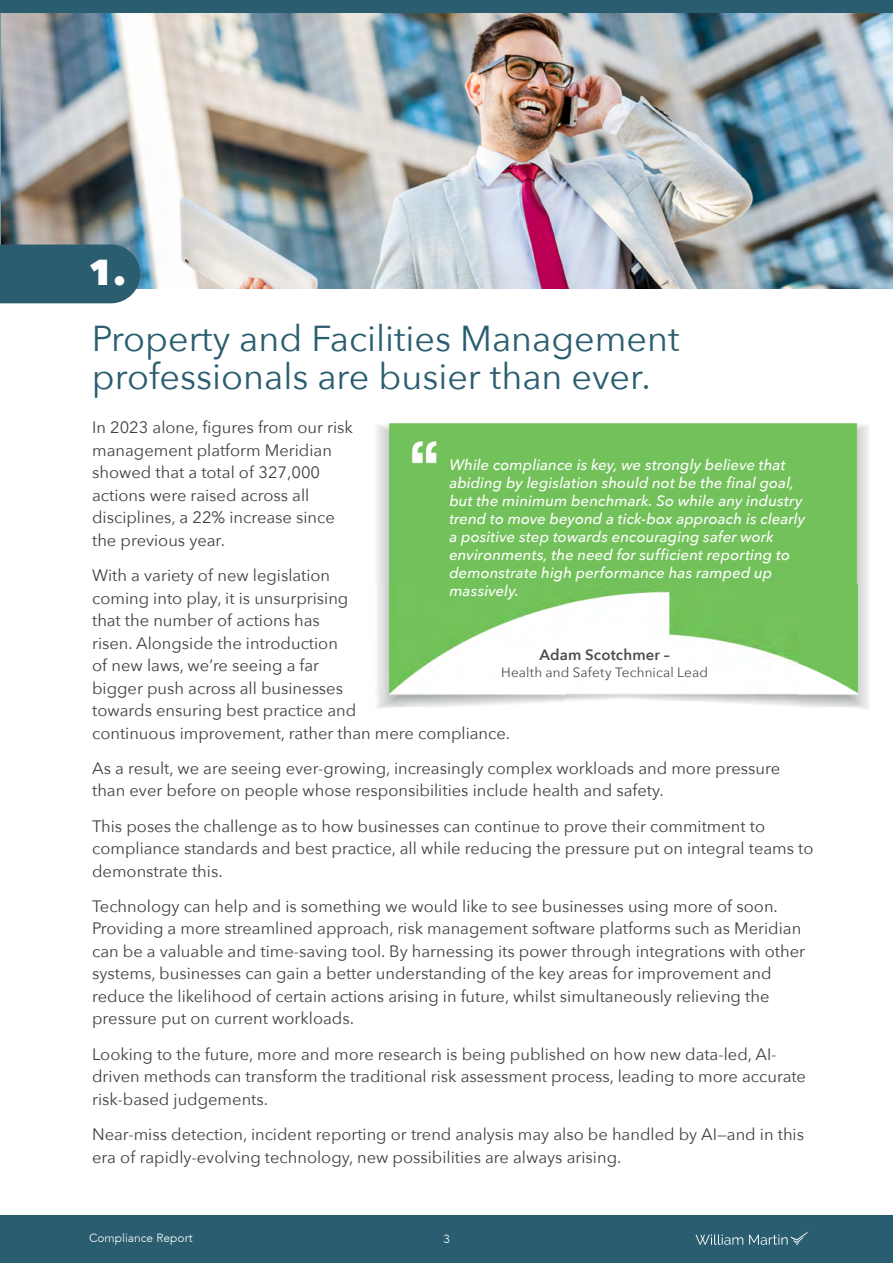
<style>
.page{position:relative;width:893px;height:1263px;background:#fff}
.page>*{position:absolute;margin:0;border:0;box-sizing:border-box;transform-origin:0 0}
.t1{font:36px/37.5px "Avenir Next";color:#2a5d6f}
.t2{font:800 36px "Avenir Next";color:#fff}
.t3{font:16.5px/22.5px "Avenir Next";color:#414042}
.t4{font:italic 500 15px/18px "Avenir Next";letter-spacing:.005em;color:#fff}
.t5{font:600 15px "Avenir Next";letter-spacing:.01em;color:#4d4d4f}
.t6{font:13.5px "Avenir Next";letter-spacing:.01em;color:#4d4d4f}
.t7{font:300 12px "Avenir";color:#fff}
</style>
<div class="page">
<img style="left:1px;top:12px;width:891px;height:276px">
<div style="left:0;top:0;width:893px;height:12px;background:#2a5d6f"></div>
<div style="left:377px;top:423px;width:480px;height:162px;background:#73c15b"></div>
<img style="left:857px;top:423px;width:12px;height:286px">
<img style="left:376px;top:585px;width:189px;height:123px">
<img style="left:565px;top:585px;width:233px;height:116px">
<img style="left:798px;top:585px;width:59px;height:123px">
<div style="left:0;top:244px;width:140px;height:59px;background:#2a5d6f"></div>
<div style="left:0;top:1215px;width:893px;height:48px;background:#2a5d6f"></div>
<svg style="left:695px;top:1234px;width:48px;height:11px"></svg>
<svg style="left:749px;top:1231px;width:60px;height:14px"></svg>
<h1 class="t2" style="left:88px;top:250px;width:40px">1.</h1>
<h1 class="t1" style="left:92px;top:318px;width:589px">Property and Facilities Management professionals are busier than ever.</h1>
<p class="t3" style="left:92px;top:416px;width:262px">In 2023 alone, figures from our risk management platform Meridian showed that a total of 327,000 actions were raised across all disciplines, a 22% increase since the previous year.</p>
<p class="t3" style="left:92px;top:563px;width:420px">With a variety of new legislation<br>coming into play, it is unsurprising<br>that the number of actions has<br>risen. Alongside the introduction<br>of new laws, we’re seeing a far<br>bigger push across all businesses<br>towards ensuring best practice and<br>continuous improvement, rather than mere compliance.</p>
<p class="t3" style="left:92px;top:756px;width:689px">As a result, we are seeing ever-growing, increasingly complex workloads and more pressure than ever before on people whose responsibilities include health and safety.</p>
<p class="t3" style="left:92px;top:814px;width:723px">This poses the challenge as to how businesses can continue to prove their commitment to compliance standards and best practice, all while reducing the pressure put on integral teams to demonstrate this.</p>
<p class="t3" style="left:92px;top:894px;width:714px">Technology can help and is something we would like to see businesses using more of soon.<br>Providing a more streamlined approach, risk management software platforms such as Meridian can be a valuable and time-saving tool. By harnessing its power through integrations with other systems, businesses can gain a better understanding of the key areas for improvement and reduce the likelihood of certain actions arising in future, whilst simultaneously relieving the pressure put on current workloads.</p>
<p class="t3" style="left:92px;top:1042px;width:715px">Looking to the future, more and more research is being published on how new data-led, AI&shy;driven methods can transform the traditional risk assessment process, leading to more accurate risk-based judgements.</p>
<p class="t3" style="left:92px;top:1122px;width:713px">Near-miss detection, incident reporting or trend analysis may also be handled by AI—and in this era of rapidly-evolving technology, new possibilities are always arising.</p>
<p class="t4" style="left:449px;top:456px;width:358px">While compliance is key, we strongly believe that abiding by legislation should not be the final goal, but the minimum benchmark. So while any industry trend to move beyond a tick-box approach is clearly a positive step towards encouraging safer work environments, the need for sufficient reporting to demonstrate high performance has ramped up massively.</p>
<p class="t5" style="left:539px;top:641px;width:132px">Adam Scotchmer –</p>
<p class="t6" style="left:501px;top:661px;width:208px">Health and Safety Technical Lead</p>
<p class="t7" style="left:89px;top:1231px;width:105px">Compliance Report</p>
<p class="t7" style="left:443px;top:1231px;width:8px">3</p>
</div>
